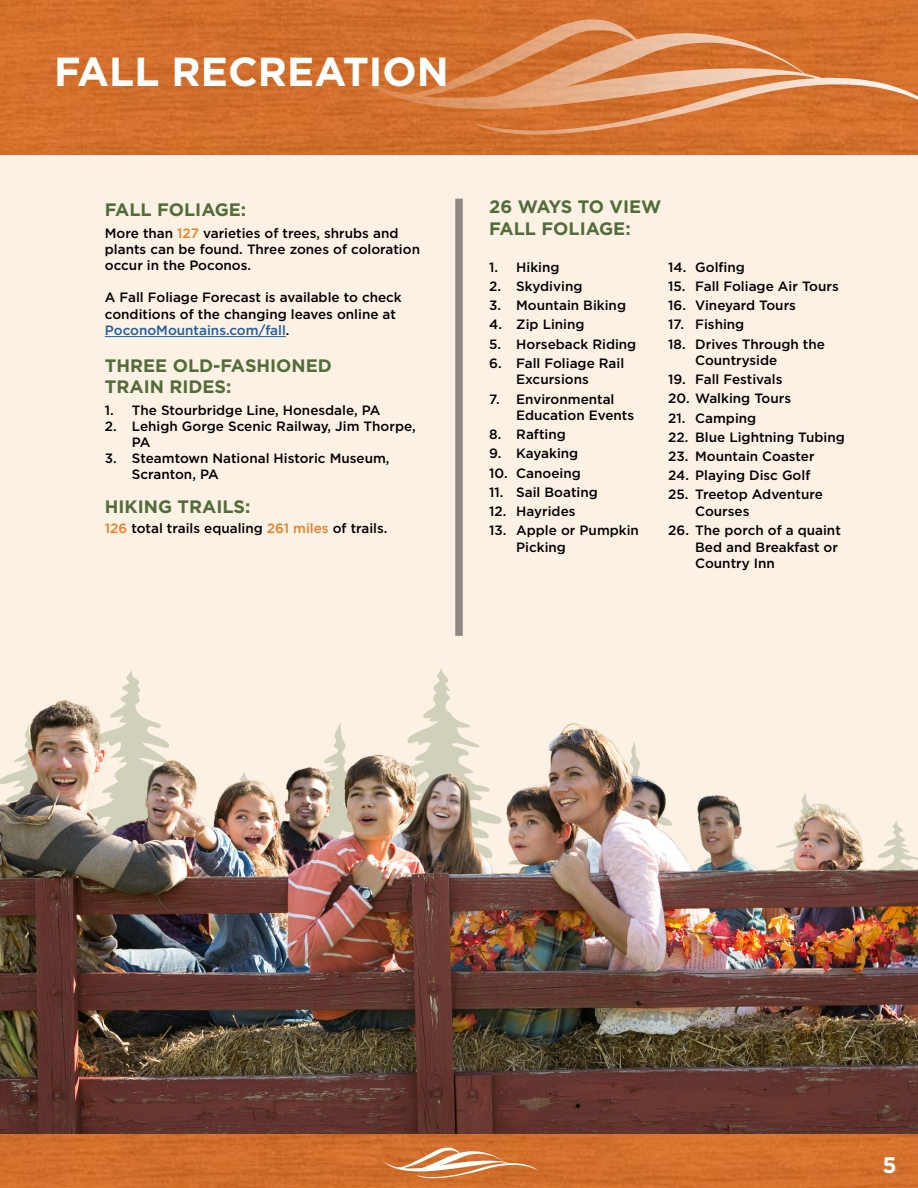
<style>
.page{position:relative;width:918px;height:1188px;background:#fff}
.page>*{position:absolute;margin:0;border:0;box-sizing:border-box;transform-origin:0 0}
.t1{font:700 40.5px "Gotham";color:#fff}
.t2{font:700 22.5px "Gotham";color:#fff}
.t3{font:700 18px/21.6px "Gotham";color:#526c3a}
.t4{font:500 13.5px/16.5px "Gotham";color:#000}
.s1{color:#ed7d23}
.s2{color:#215e9e}
</style>
<div class="page">
<div style="left:0;top:155px;width:918px;height:507px;background:#fbf1e4"></div>
<img style="left:0;top:662px;width:918px;height:526px">
<img style="left:0;top:0;width:918px;height:155px">
<svg style="left:343px;top:16px;width:575px;height:134px;background:#d67c3f"></svg>
<hr style="left:105px;top:336px;width:181px;height:1px;background:#215e9e">
<div style="left:455px;top:199px;width:8px;height:437px;background:#8f8982"></div>
<svg style="left:381px;top:1141px;width:158px;height:44px;background:#d78249"></svg>
<h1 class="t1" style="left:54px;top:45px;width:396px">FALL RECREATION</h1>
<h3 class="t3" style="left:105px;top:198px;width:143px">FALL FOLIAGE:</h3>
<p class="t4" style="left:105px;top:225px;width:317px">More than <span class="s1">127</span> varieties of trees, shrubs and plants can be found. Three zones of coloration occur in the Poconos.</p>
<p class="t4" style="left:105px;top:289px;width:298px">A Fall Foliage Forecast is available to check conditions of the changing leaves online at<br><span class="s2">PoconoMountains.com/fall</span>.</p>
<h3 class="t3" style="left:105px;top:355px;width:229px">THREE OLD-FASHIONED<br>TRAIN RIDES:</h3>
<p class="t4" style="left:105px;top:402px;width:277px">1. The Stourbridge Line, Honesdale, PA</p>
<p class="t4" style="left:132px;top:418px;width:285px;text-indent:-27px">2. Lehigh Gorge Scenic Railway, Jim Thorpe,<br>PA</p>
<p class="t4" style="left:132px;top:451px;width:259px;line-height:15.6px;text-indent:-27px">3. Steamtown National Historic Museum,<br>Scranton, PA</p>
<h3 class="t3" style="left:105px;top:496px;width:147px">HIKING TRAILS:</h3>
<p class="t4" style="left:105px;top:520px;width:284px"><span class="s1">126</span> total trails equaling <span class="s1">261 miles</span> of trails.</p>
<h3 class="t3" style="left:489px;top:196px;width:174px">26 WAYS TO VIEW<br>FALL FOLIAGE:</h3>
<p class="t4" style="left:489px;top:259px;width:72px">1. Hiking</p>
<p class="t4" style="left:489px;top:278px;width:95px">2. Skydiving</p>
<p class="t4" style="left:489px;top:297px;width:138px">3. Mountain Biking</p>
<p class="t4" style="left:489px;top:316px;width:97px">4. Zip Lining</p>
<p class="t4" style="left:489px;top:335px;width:149px">5. Horseback Riding</p>
<p class="t4" style="left:516px;top:355px;width:110px;text-indent:-27px">6. Fall Foliage Rail<br>Excursions</p>
<p class="t4" style="left:516px;top:390px;width:119px;text-indent:-27px">7. Environmental<br>Education Events</p>
<p class="t4" style="left:489px;top:426px;width:78px">8. Rafting</p>
<p class="t4" style="left:489px;top:445px;width:91px">9. Kayaking</p>
<p class="t4" style="left:489px;top:464px;width:93px">10. Canoeing</p>
<p class="t4" style="left:489px;top:484px;width:110px">11. Sail Boating</p>
<p class="t4" style="left:489px;top:503px;width:88px">12. Hayrides</p>
<p class="t4" style="left:516px;top:522px;width:124px;text-indent:-27px">13. Apple or Pumpkin<br>Picking</p>
<p class="t4" style="left:668px;top:259px;width:78px">14. Golfing</p>
<p class="t4" style="left:668px;top:278px;width:172px">15. Fall Foliage Air Tours</p>
<p class="t4" style="left:668px;top:297px;width:129px">16. Vineyard Tours</p>
<p class="t4" style="left:668px;top:316px;width:78px">17. Fishing</p>
<p class="t4" style="left:695px;top:335px;width:131px;text-indent:-27px">18. Drives Through the<br>Countryside</p>
<p class="t4" style="left:668px;top:371px;width:116px">19. Fall Festivals</p>
<p class="t4" style="left:668px;top:390px;width:124px">20. Walking Tours</p>
<p class="t4" style="left:668px;top:409px;width:90px">21. Camping</p>
<p class="t4" style="left:668px;top:429px;width:178px">22. Blue Lightning Tubing</p>
<p class="t4" style="left:668px;top:448px;width:148px">23. Mountain Coaster</p>
<p class="t4" style="left:668px;top:467px;width:144px">24. Playing Disc Golf</p>
<p class="t4" style="left:695px;top:486px;width:129px;text-indent:-27px">25. Treetop Adventure<br>Courses</p>
<p class="t4" style="left:695px;top:522px;width:147px;text-indent:-27px">26. The porch of a quaint<br>Bed and Breakfast or<br>Country Inn</p>
<h2 class="t2" style="left:882px;top:1150px;width:16px">5</h2>
</div>
